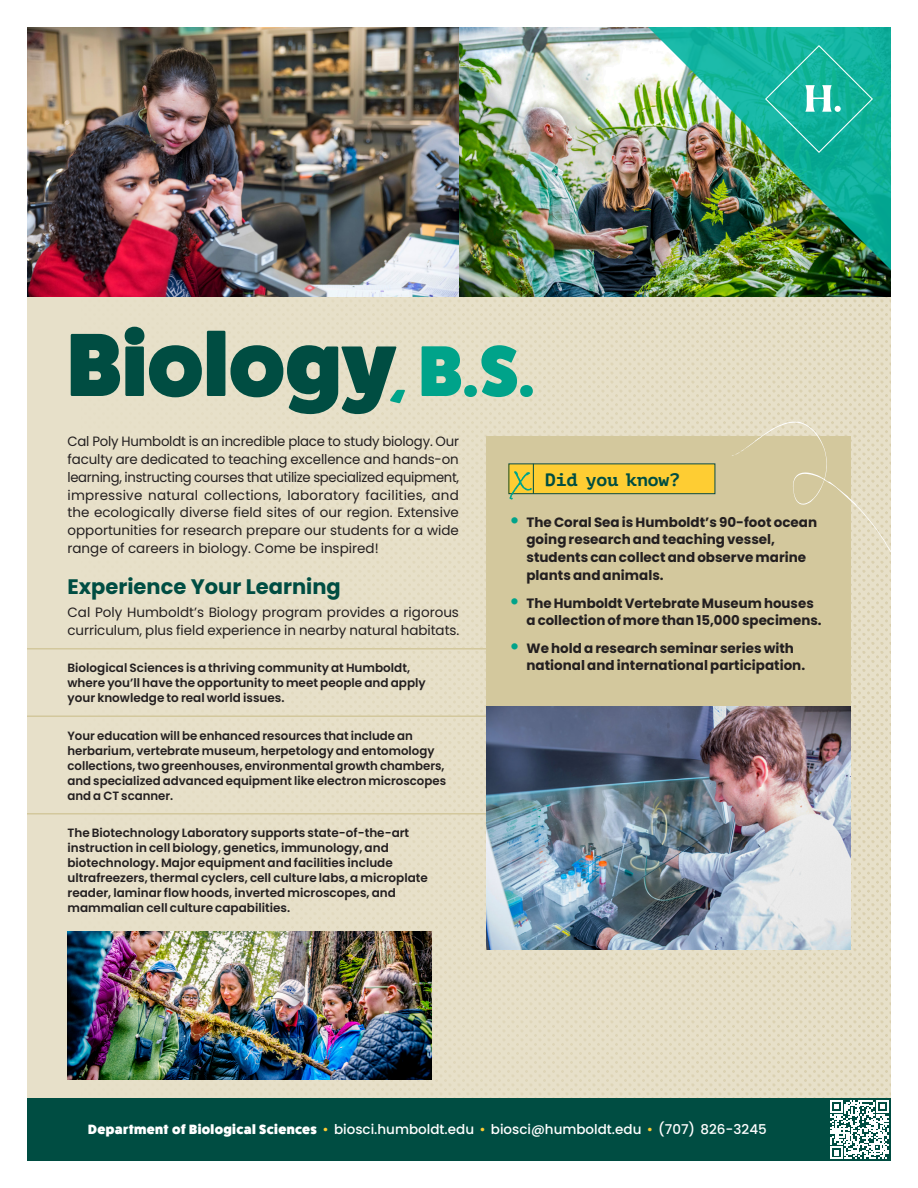
<style>
.page{position:relative;width:918px;height:1188px;background:#fff}
.page>*{position:absolute;margin:0;border:0;box-sizing:border-box;transform-origin:0 0}
.t1{font:800 90px "Fat Frank";color:#004d42}
.t2{font:700 21px "Poppins";color:#004d42}
.t3{font:700 18px "PT Mono";color:#004d42}
.t4{font:13.5px/18px "Poppins";color:#231f20;text-align:justify}
.t5{font:700 13.5px/18px "Poppins";color:#231f20}
.t6{font:500 13.5px "Poppins";color:#fff}
.t7{font:600 12px/15px "Poppins";color:#231f20}
.s1{font-size:72px;color:#00a38a}
.s2{font-family:"Neuzeit Gro";font-weight:400;font-size:22.5px;color:#00a38a}
.s3{font-family:"Fat Frank";font-weight:800}
.s4{color:#fecd33}
</style>
<div class="page">
<div style="left:27px;top:1098px;width:801px;height:63px;background:#004d42"></div>
<div style="left:27px;top:297px;width:864px;height:801px;background:#e7e0c9"></div>
<hr style="left:27px;top:648px;width:459px;height:2px;background:#d3c89d">
<hr style="left:27px;top:716px;width:459px;height:1px;background:#d3c89d">
<hr style="left:27px;top:813px;width:459px;height:1px;background:#d3c89d">
<img style="left:68px;top:931px;width:364px;height:149px">
<img style="left:486px;top:706px;width:364px;height:243px">
<div style="left:486px;top:436px;width:364px;height:270px;background:#d3c89d"></div>
<div style="left:509px;top:464px;width:206px;height:30px;background:#fecd33"></div>
<div style="left:508px;top:464px;width:207px;height:30px;border:1px solid #0b4b45"></div>
<svg style="left:510px;top:471px;width:22px;height:29px"></svg>
<hr style="left:533px;top:464px;width:1px;height:30px;background:#004d42">
<img style="left:27px;top:27px;width:864px;height:270px">
<svg style="left:732px;top:422px;width:159px;height:147px"></svg>
<img style="left:648px;top:27px;width:243px;height:243px">
<svg style="left:765px;top:45px;width:108px;height:108px;background:#1fb6a1"></svg>
<div style="left:828px;top:1098px;width:63px;height:63px;background:#004d42"></div>
<svg style="left:830px;top:1100px;width:59px;height:59px"></svg>
<h1 class="t1" style="left:68px;top:315px;width:469px">Biology<span class="s1">, B.S.</span></h1>
<p class="t4" style="left:68px;top:432px;width:393px">Cal Poly Humboldt is an incredible place to study biology. Our faculty are dedicated to teaching excellence and hands-on learning, instructing courses that utilize specialized equipment, impressive natural collections, laboratory facilities, and the ecologically diverse field sites of our region. Extensive opportunities for research prepare our students for a wide range of careers in biology. Come be inspired!</p>
<h2 class="t2" style="left:68px;top:574px;width:275px">Experience Your Learning</h2>
<p class="t4" style="left:68px;top:603px;width:393px">Cal Poly Humboldt’s Biology program provides a rigorous curriculum, plus field experience in nearby natural habitats.</p>
<p class="t7" style="left:68px;top:660px;width:360px">Biological Sciences is a thriving community at Humboldt, where you’ll have the opportunity to meet people and apply your knowledge to real world issues.</p>
<p class="t7" style="left:68px;top:728px;width:380px">Your education will be enhanced resources that include an herbarium, vertebrate museum, herpetology and entomology collections, two greenhouses, environmental growth chambers, and specialized advanced equipment like electron microscopes and a CT scanner.</p>
<p class="t7" style="left:68px;top:825px;width:362px">The Biotechnology Laboratory supports state-of-the-art instruction in cell biology, genetics, immunology, and biotechnology. Major equipment and facilities include ultrafreezers, thermal cyclers, cell culture labs, a microplate reader, laminar flow hoods, inverted microscopes, and mammalian cell culture capabilities.</p>
<h3 class="t3" style="left:545px;top:469px;width:136px">Did you know?</h3>
<p class="t5" style="left:526px;top:513px;width:292px;text-indent:-20px"><span class="s2">•</span> The Coral Sea is Humboldt’s 90-foot ocean going research and teaching vessel, students can collect and observe marine plants and animals.</p>
<p class="t5" style="left:526px;top:594px;width:297px;text-indent:-20px"><span class="s2">•</span> The Humboldt Vertebrate Museum houses a collection of more than 15,000 specimens.</p>
<p class="t5" style="left:526px;top:639px;width:280px;text-indent:-20px"><span class="s2">•</span> We hold a research seminar series with national and international participation.</p>
<p class="t6" style="left:88px;top:1122px;width:680px"><span class="s3">Department of Biological Sciences</span> <span class="s4">•</span> biosci.humboldt.edu <span class="s4">•</span> biosci@humboldt.edu <span class="s4">•</span> (707) 826-3245</p>
</div>
